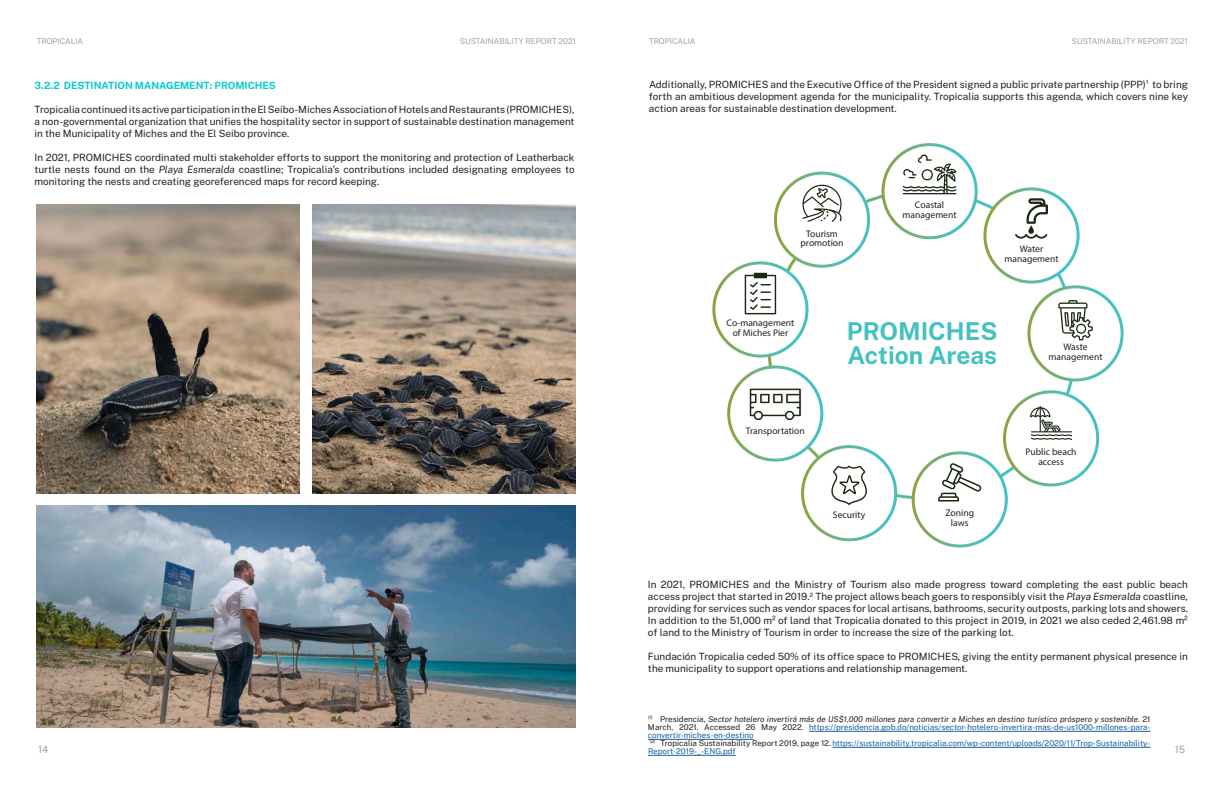
<style>
.page{position:relative;width:1224px;height:792px;background:#fff}
.page>*{position:absolute;margin:0;border:0;box-sizing:border-box;transform-origin:0 0}
.t1{font:700 24.6px/24.6px "Public Sans";color:#44c1c0}
.t2{font:10px/12px "Public Sans";color:#231f20;text-align:justify}
.t3{font:700 10px "Public Sans";color:#00ceca}
.t4{font:300 10px "Public Sans";color:#939598}
.t5{font:9.6px/9.6px "Myriad Pro";color:#231f20;text-align:center}
.t6{font:8px/8px "Public Sans";color:#175d9e;text-align:justify}
.t7{font:300 8px "Public Sans";color:#939598}
.s1{font-style:italic}
.s2{color:#231f20}
.s3{font-style:italic;color:#231f20}
</style>
<div class="page">
<hr style="left:809px;top:731px;width:342px;height:1px;background:#175d9e">
<hr style="left:648px;top:739px;width:106px;height:1px;background:#175d9e">
<hr style="left:832px;top:747px;width:319px;height:1px;background:#175d9e">
<hr style="left:648px;top:755px;width:88px;height:1px;background:#175d9e">
<div style="left:882px;top:143px;width:96px;height:96px;border:3px solid #fff;border-radius:50%"></div>
<svg style="left:903px;top:154px;width:53px;height:40px"></svg>
<div style="left:983px;top:187px;width:97px;height:97px;border:3px solid #fff;border-radius:50%"></div>
<svg style="left:1015px;top:198px;width:33px;height:41px"></svg>
<div style="left:1027px;top:285px;width:97px;height:97px;border:3px solid #fff;border-radius:50%"></div>
<svg style="left:1058px;top:300px;width:35px;height:40px"></svg>
<div style="left:1003px;top:390px;width:96px;height:96px;border:3px solid #fff;border-radius:50%"></div>
<svg style="left:1030px;top:406px;width:42px;height:34px"></svg>
<div style="left:912px;top:451px;width:96px;height:97px;border:3px solid #fff;border-radius:50%"></div>
<svg style="left:938px;top:463px;width:43px;height:39px"></svg>
<div style="left:801px;top:445px;width:96px;height:96px;border:3px solid #fff;border-radius:50%"></div>
<svg style="left:831px;top:466px;width:36px;height:39px"></svg>
<div style="left:727px;top:365px;width:96px;height:97px;border:3px solid #fff;border-radius:50%"></div>
<svg style="left:749px;top:388px;width:53px;height:33px"></svg>
<div style="left:712px;top:261px;width:97px;height:97px;border:3px solid #fff;border-radius:50%"></div>
<svg style="left:745px;top:273px;width:31px;height:41px"></svg>
<div style="left:774px;top:172px;width:96px;height:96px;border:3px solid #fff;border-radius:50%"></div>
<svg style="left:802px;top:184px;width:40px;height:38px"></svg>
<img style="left:37px;top:204px;width:263px;height:290px">
<img style="left:312px;top:204px;width:264px;height:290px">
<img style="left:36px;top:506px;width:540px;height:222px">
<p class="t7" style="left:37px;top:35px;width:48px">TROPICALIA</p>
<p class="t7" style="left:460px;top:35px;width:118px">SUSTAINABILITY REPORT 2021</p>
<p class="t3" style="left:35px;top:78px;width:243px">3.2.2 DESTINATION MANAGEMENT: PROMICHES</p>
<p class="t2" style="left:35px;top:103px;width:542px">Tropicalia continued its active participation in the El Seibo-Miches Association of Hotels and Restaurants (PROMICHES), a non-governmental organization that unifies the hospitality sector in support of sustainable destination management in the Municipality of Miches and the El Seibo province.</p>
<p class="t2" style="left:35px;top:151px;width:542px">In 2021, PROMICHES coordinated multi stakeholder efforts to support the monitoring and protection of Leatherback turtle nests found on the <span class="s1">Playa Esmeralda</span> coastline; Tropicalia’s contributions included designating employees to monitoring the nests and creating georeferenced maps for record keeping.</p>
<p class="t4" style="left:38px;top:742px;width:12px">14</p>
<p class="t7" style="left:649px;top:35px;width:48px">TROPICALIA</p>
<p class="t7" style="left:1072px;top:35px;width:118px">SUSTAINABILITY REPORT 2021</p>
<p class="t2" style="left:649px;top:77px;width:541px">Additionally, PROMICHES and the Executive Office of the President signed a public private partnership (PPP)<sup>1</sup> to bring forth an ambitious development agenda for the municipality. Tropicalia supports this agenda, which covers nine key action areas for sustainable destination development.</p>
<p class="t5" style="left:801px;top:228px;width:45px">Tourism promotion</p>
<p class="t5" style="left:903px;top:200px;width:55px">Coastal management</p>
<p class="t5" style="left:1005px;top:244px;width:55px">Water management</p>
<p class="t5" style="left:727px;top:318px;width:69px">Co-management of Miches Pier</p>
<p class="t1" style="left:847px;top:317px;width:152px">PROMICHES<br>Action Areas</p>
<p class="t5" style="left:1049px;top:342px;width:55px">Waste management</p>
<p class="t5" style="left:746px;top:426px;width:60px">Transportation</p>
<p class="t5" style="left:833px;top:510px;width:34px">Security</p>
<p class="t5" style="left:945px;top:508px;width:30px">Zoning laws</p>
<p class="t5" style="left:1026px;top:447px;width:53px">Public beach access</p>
<p class="t2" style="left:648px;top:578px;width:542px">In 2021, PROMICHES and the Ministry of Tourism also made progress toward completing the east public beach access project that started in 2019.<sup>2</sup> The project allows beach goers to responsibly visit the <span class="s1">Playa Esmeralda</span> coastline, providing for services such as vendor spaces for local artisans, bathrooms, security outposts, parking lots and showers.<br>In addition to the 51,000 m² of land that Tropicalia donated to this project in 2019, in 2021 we also ceded 2,461.98 m² of land to the Ministry of Tourism in order to increase the size of the parking lot.</p>
<p class="t2" style="left:648px;top:650px;width:541px">Fundación Tropicalia ceded 50% of its office space to PROMICHES, giving the entity permanent physical presence in the municipality to support operations and relationship management.</p>
<p class="t6" style="left:648px;top:714px;width:504px"><sup>(1)</sup> <span class="s2">Presidencia,</span> <span class="s3">Sector hotelero invertirá más de US$1,000 millones para convertir a Miches en destino turístico próspero y sostenible</span><span class="s2">. 21<br>March, 2021. Accessed 26 May 2022.</span> https://presidencia.gob.do/noticias/sector-hotelero-invertira-mas-de-us1000-millones-para&shy;convertir-miches-en-destino</p>
<p class="t6" style="left:648px;top:738px;width:504px"><sup>(2)</sup> <span class="s2">Tropicalia Sustainability Report 2019, page 12.</span> https://sustainability.tropicalia.com/wp-content/uploads/2020/11/Trop-Sustainability-<br>Report-2019-_-ENG.pdf</p>
<p class="t4" style="left:1175px;top:742px;width:12px">15</p>
</div>
